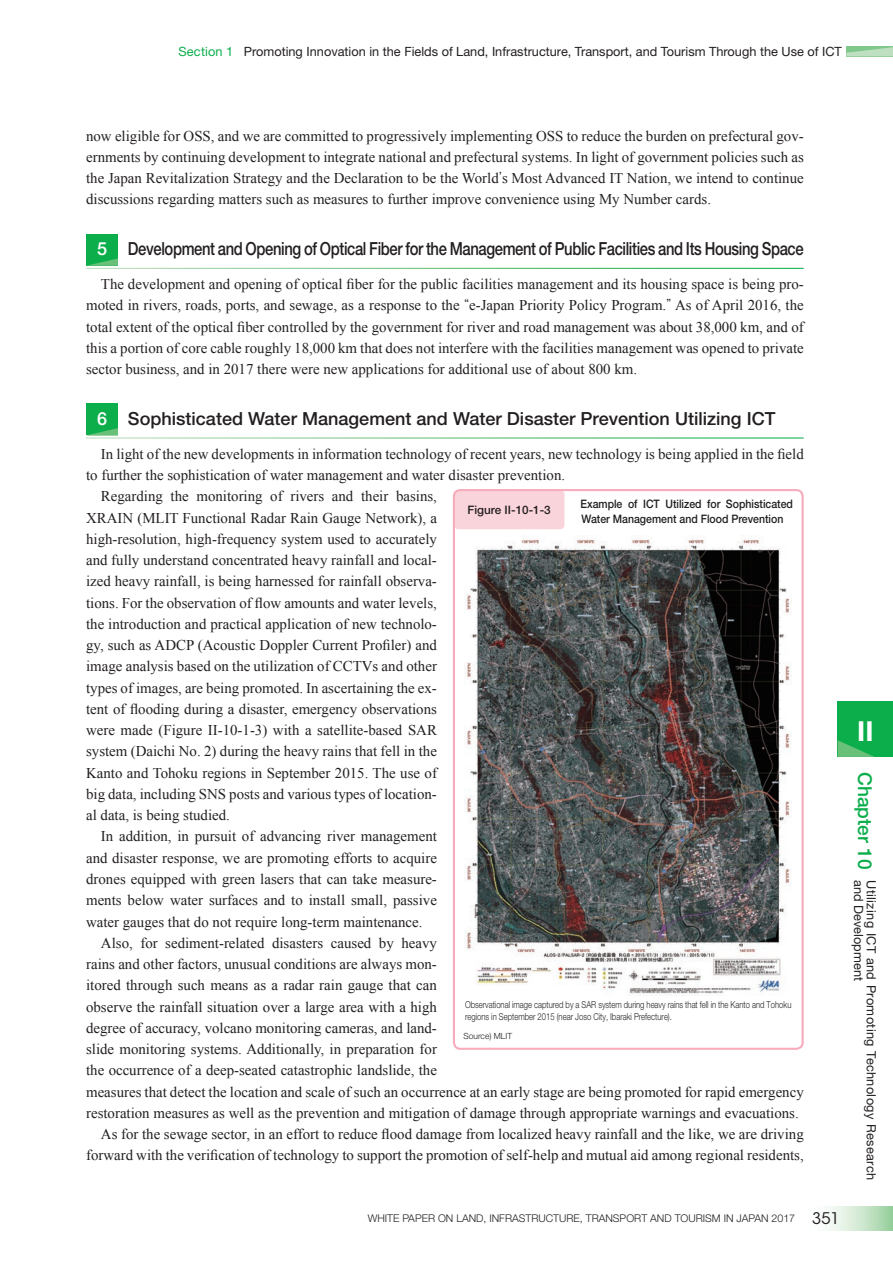
<style>
.page{position:relative;width:893px;height:1263px;background:#fff}
.page>*{position:absolute;margin:0;border:0;box-sizing:border-box;transform-origin:0 0}
.t1{font:700 27.6px "Helvetica Neue LT Std";color:#fff}
.t2{font:500 18px "Helvetica Neue LT Std";letter-spacing:-.025em;color:#231f20;scale:.82 1}
.t3{font:500 18px "Helvetica Neue LT Std";color:#231f20}
.t4{font:14.85px/21.3px "Times New Roman";color:#231f20;text-align:justify}
.t5{font:12.75px "Helvetica Neue LT Std";color:#231f20}
.t6{font:12.75px "Helvetica Neue LT Std";letter-spacing:.025em;color:#231f20}
.t7{font:500 11.7px/14.9px "Helvetica Neue LT Std";color:#231f20;scale:.9 1}
.t8{font:500 11.7px "Helvetica Neue LT Std";color:#231f20}
.t9{font:300 10.65px "Helvetica Neue LT Std";color:#231f20}
.t10{font:300 9.6px/11.6px "Helvetica Neue LT Std";color:#231f20;scale:.8 1}
.t11{font:300 8.55px "Helvetica Neue LT Std";color:#231f20}
.s1{color:#0cae4c}
.s2{font-family:"Koz Min Pro"}
.s3{color:#fff}
.s4{font-family:"ITC Avant Garde Std";font-weight:400;font-size:15.9px}
</style>
<div class="page">
<div style="left:86px;top:234px;width:32px;height:32px;background:#0cae4c"></div>
<svg style="left:87px;top:258px;width:31px;height:8px"></svg>
<div style="left:86px;top:403px;width:32px;height:32px;background:#0cae4c"></div>
<svg style="left:88px;top:428px;width:30px;height:7px"></svg>
<svg style="left:458px;top:492px;width:102px;height:1px"></svg>
<div style="left:454px;top:493px;width:110px;height:32px;background:#fad4db"></div>
<svg style="left:458px;top:525px;width:102px;height:4px"></svg>
<img style="left:465px;top:538px;width:327px;height:458px">
<div style="left:453px;top:489px;width:351px;height:561px;border:2px solid #f7acbb;border-radius:6px"></div>
<svg style="left:846px;top:46px;width:47px;height:10px"></svg>
<svg style="left:829px;top:1206px;width:64px;height:24px;background:#cbe6cd"></svg>
<div style="left:838px;top:702px;width:55px;height:55px;background:#0cae4c"></div>
<svg style="left:838px;top:740px;width:36px;height:17px"></svg>
<p class="t5" style="left:178px;top:44px;width:665px"><span class="s1">Section 1</span> Promoting Innovation in the Fields of Land, Infrastructure, Transport, and Tourism Through the Use of ICT</p>
<p class="t4" style="left:86px;top:125px;width:719px">now eligible for OSS, and we are committed to progressively implementing OSS to reduce the burden on prefectural gov&shy;ernments by continuing development to integrate national and prefectural systems. In light of government policies such as the Japan Revitalization Strategy and the Declaration to be the World<span class="s2">ʼ</span>s Most Advanced IT Nation, we intend to continue discussions regarding matters such as measures to further improve convenience using My Number cards.</p>
<p class="t2" style="left:97px;top:238px;width:863px"><span class="s3">5</span> Development and Opening of Optical Fiber for the Management of Public Facilities and Its Housing Space</p>
<p class="t4" style="left:86px;top:273px;width:719px;text-indent:15px">The development and opening of optical fiber for the public facilities management and its housing space is being pro&shy;moted in rivers, roads, ports, and sewage, as a response to the <span class="s2">“</span>e-Japan Priority Policy Program.<span class="s2">”</span> As of April 2016, the total extent of the optical fiber controlled by the government for river and road management was about 38,000 km, and of this a portion of core cable roughly 18,000 km that does not interfere with the facilities management was opened to private sector business, and in 2017 there were new applications for additional use of about 800 km.</p>
<p class="t3" style="left:97px;top:408px;width:680px"><span class="s3">6</span> Sophisticated Water Management and Water Disaster Prevention Utilizing ICT</p>
<p class="t4" style="left:101px;top:443px;width:704px">In light of the new developments in information technology of recent years, new technology is being applied in the field</p>
<p class="t4" style="left:86px;top:464px;width:481px">to further the sophistication of water management and water disaster prevention.</p>
<p class="t4" style="left:101px;top:485px;width:337px">Regarding the monitoring of rivers and their basins,</p>
<p class="t4" style="left:86px;top:507px;width:352px">XRAIN (MLIT Functional Radar Rain Gauge Network), a</p>
<p class="t4" style="left:86px;top:528px;width:352px">high-resolution, high-frequency system used to accurately</p>
<p class="t4" style="left:86px;top:549px;width:352px">and fully understand concentrated heavy rainfall and local-</p>
<p class="t4" style="left:86px;top:570px;width:352px">ized heavy rainfall, is being harnessed for rainfall observa-</p>
<p class="t4" style="left:86px;top:592px;width:352px">tions. For the observation of flow amounts and water levels,</p>
<p class="t4" style="left:86px;top:613px;width:352px">the introduction and practical application of new technolo-</p>
<p class="t4" style="left:86px;top:634px;width:352px">gy, such as ADCP (Acoustic Doppler Current Profiler) and</p>
<p class="t4" style="left:86px;top:655px;width:352px">image analysis based on the utilization of CCTVs and other</p>
<p class="t4" style="left:86px;top:677px;width:352px">types of images, are being promoted. In ascertaining the ex-</p>
<p class="t4" style="left:86px;top:698px;width:352px">tent of flooding during a disaster, emergency observations</p>
<p class="t4" style="left:86px;top:719px;width:352px">were made (Figure II-10-1-3) with a satellite-based SAR</p>
<p class="t4" style="left:86px;top:741px;width:352px">system (Daichi No. 2) during the heavy rains that fell in the</p>
<p class="t4" style="left:86px;top:762px;width:352px">Kanto and Tohoku regions in September 2015. The use of</p>
<p class="t4" style="left:86px;top:783px;width:352px">big data, including SNS posts and various types of location-</p>
<p class="t4" style="left:86px;top:804px;width:145px">al data, is being studied.</p>
<p class="t4" style="left:101px;top:826px;width:337px">In addition, in pursuit of advancing river management</p>
<p class="t4" style="left:86px;top:847px;width:352px">and disaster response, we are promoting efforts to acquire</p>
<p class="t4" style="left:86px;top:868px;width:352px">drones equipped with green lasers that can take measure-</p>
<p class="t4" style="left:86px;top:889px;width:352px">ments below water surfaces and to install small, passive</p>
<p class="t4" style="left:86px;top:911px;width:338px">water gauges that do not require long-term maintenance.</p>
<p class="t4" style="left:101px;top:932px;width:337px">Also, for sediment-related disasters caused by heavy</p>
<p class="t4" style="left:86px;top:953px;width:352px">rains and other factors, unusual conditions are always mon-</p>
<p class="t4" style="left:86px;top:974px;width:352px">itored through such means as a radar rain gauge that can</p>
<p class="t4" style="left:86px;top:996px;width:352px">observe the rainfall situation over a large area with a high</p>
<p class="t4" style="left:86px;top:1017px;width:352px">degree of accuracy, volcano monitoring cameras, and land-</p>
<p class="t4" style="left:86px;top:1038px;width:352px">slide monitoring systems. Additionally, in preparation for</p>
<p class="t4" style="left:86px;top:1059px;width:352px">the occurrence of a deep-seated catastrophic landslide, the</p>
<p class="t4" style="left:86px;top:1081px;width:719px">measures that detect the location and scale of such an occurrence at an early stage are being promoted for rapid emergency</p>
<p class="t4" style="left:86px;top:1102px;width:714px">restoration measures as well as the prevention and mitigation of damage through appropriate warnings and evacuations.</p>
<p class="t4" style="left:101px;top:1123px;width:704px">As for the sewage sector, in an effort to reduce flood damage from localized heavy rainfall and the like, we are driving</p>
<p class="t4" style="left:86px;top:1144px;width:719px">forward with the verification of technology to support the promotion of self-help and mutual aid among regional residents,</p>
<p class="t8" style="left:468px;top:503px;width:85px">Figure II-10-1-3</p>
<p class="t7" style="left:580px;top:496px;width:238px">Example of ICT Utilized for Sophisticated<br>Water Management and Flood Prevention</p>
<p class="t10" style="left:465px;top:999px;width:409px">Observational image captured by a SAR system during heavy rains that fell in the Kanto and Tohoku regions in September 2015 (near Joso City, Ibaraki Prefecture).</p>
<p class="t11" style="left:463px;top:1031px;width:50px">Source) MLIT</p>
<p class="t9" style="left:368px;top:1212px;width:473px">WHITE PAPER ON LAND, INFRASTRUCTURE, TRANSPORT AND TOURISM IN JAPAN 2017 <span class="s4">351</span></p>
<h1 class="t1" style="left:857px;top:714px;width:18px">II</h1>
<p class="t5" style="left:866px;top:772px;width:210px;rotate:90deg"><sup>Chapter</sup> <sup>10</sup> and Development</p>
<p class="t6" style="left:879px;top:880px;width:302px;rotate:90deg">Utilizing ICT and Promoting Technology Research</p>
</div>
